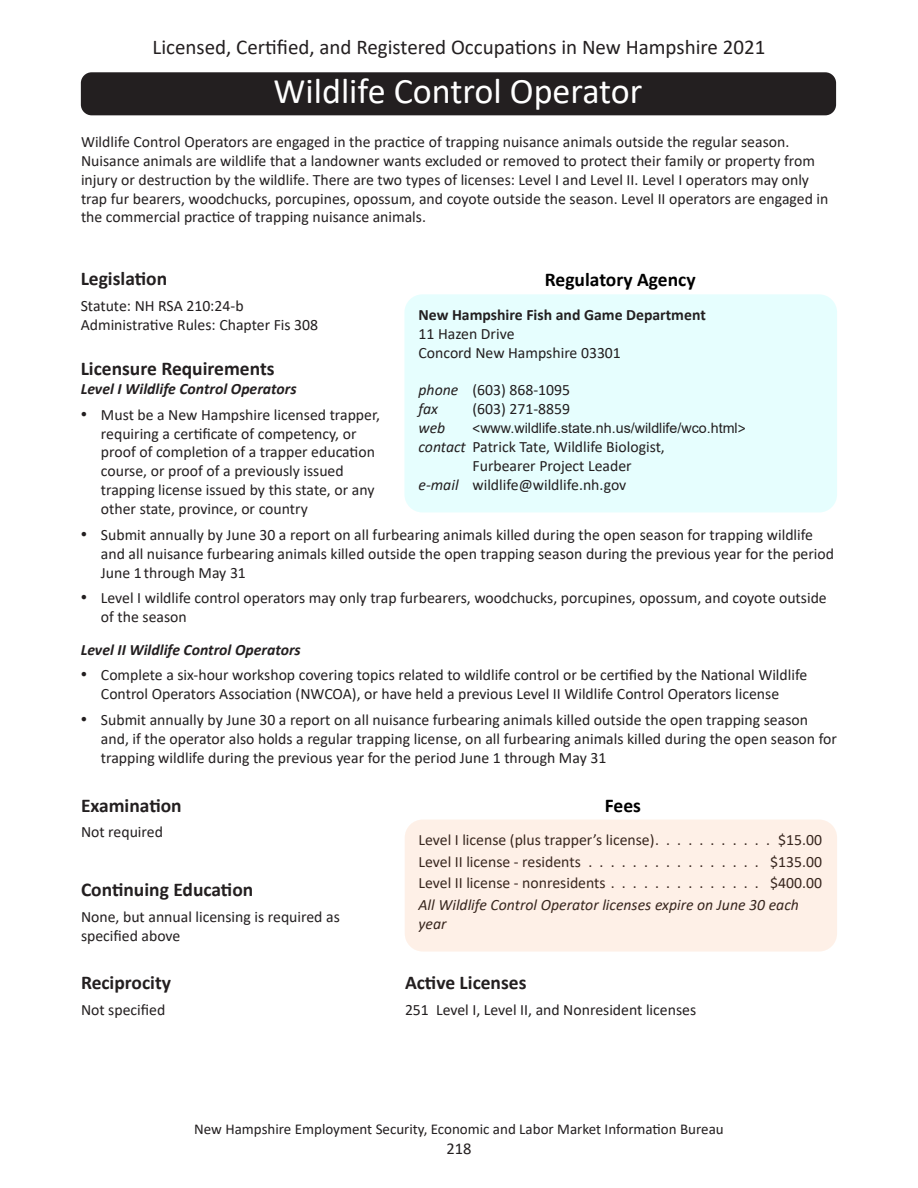
<style>
.page{position:relative;width:918px;height:1188px;background:#fff}
.page>*{position:absolute;margin:0;border:0;box-sizing:border-box;transform-origin:0 0}
.t1{font:36px "Calibri";color:#fff}
.t2{font:21px "Calibri";color:#231f20}
.t3{font:700 19.5px "Calibri";color:#231f20}
.t4{font:700 19.5px "Calibri";color:#000}
.t5{font:16.5px "Calibri";color:#231f20}
.t6{font:15.75px/18.9px "Calibri";color:#231f20}
.t7{font:italic 15.75px/18.9px "Calibri";color:#231f20}
.t8{font:italic 700 15.75px "Calibri";color:#231f20}
.t9{font:700 15.75px "Calibri";color:#231f20}
.t10{font:15px "Calibri";color:#231f20}
.t11{font:14.25px "Arial";color:#231f20}
.s1{font-style:italic}
.s2{font-family:"Calibri";font-size:15.75px}
.s3{font-family:"Times New Roman";font-size:18px}
</style>
<div class="page">
<div style="left:404px;top:294px;width:433px;height:219px;background:#e6fefe;border-radius:18px"></div>
<div style="left:405px;top:820px;width:432px;height:132px;background:#fef0e7;border-radius:18px"></div>
<div style="left:81px;top:72px;width:755px;height:43px;background:#231f20;border-radius:11px"></div>
<h2 class="t2" style="left:153px;top:32px;width:614px">Licensed, Certified, and Registered Occupations in New Hampshire 2021</h2>
<p class="t1" style="left:274px;top:66px;width:370px">Wildlife Control Operator</p>
<p class="t6" style="left:81px;top:132px;width:749px">Wildlife Control Operators are engaged in the practice of trapping nuisance animals outside the regular season.<br>Nuisance animals are wildlife that a landowner wants excluded or removed to protect their family or property from injury or destruction by the wildlife. There are two types of licenses: Level I and Level II. Level I operators may only trap fur bearers, woodchucks, porcupines, opossum, and coyote outside the season. Level II operators are engaged in the commercial practice of trapping nuisance animals.</p>
<p class="t3" style="left:81px;top:265px;width:88px">Legislation</p>
<p class="t6" style="left:81px;top:296px;width:164px">Statute: NH RSA 210:24-b</p>
<p class="t6" style="left:81px;top:314px;width:239px">Administrative Rules: Chapter Fis 308</p>
<p class="t4" style="left:545px;top:266px;width:152px">Regulatory Agency</p>
<p class="t9" style="left:418px;top:303px;width:289px">New Hampshire Fish and Game Department</p>
<p class="t6" style="left:418px;top:324px;width:98px">11 Hazen Drive</p>
<p class="t6" style="left:418px;top:343px;width:204px">Concord New Hampshire 03301</p>
<p class="t6" style="left:418px;top:380px;width:153px"><span class="s1">phone</span> (603) 868-1095</p>
<p class="t7" style="left:418px;top:399px;width:21px">fax</p>
<p class="t6" style="left:472px;top:399px;width:99px">(603) 271-8859</p>
<p class="t7" style="left:418px;top:418px;width:28px">web</p>
<p class="t11" style="left:472px;top:418px;width:275px"><span class="s2">&lt;</span>www.wildlife.state.nh.us/wildlife/wco.html<span class="s2">&gt;</span></p>
<p class="t6" style="left:473px;top:437px;width:194px;text-indent:-54px"><span class="s1">contact</span> Patrick Tate, Wildlife Biologist,<br>Furbearer Project Leader</p>
<p class="t6" style="left:418px;top:475px;width:209px"><span class="s1">e-mail</span> wildlife@wildlife.nh.gov</p>
<p class="t3" style="left:81px;top:355px;width:195px">Licensure Requirements</p>
<p class="t8" style="left:81px;top:378px;width:217px">Level I Wildlife Control Operators</p>
<p class="t6" style="left:101px;top:405px;width:281px;text-indent:-20px"><span class="s3">•</span> Must be a New Hampshire licensed trapper, requiring a certificate of competency, or proof of completion of a trapper education course, or proof of a previously issued trapping license issued by this state, or any other state, province, or country</p>
<p class="t6" style="left:101px;top:525px;width:735px;text-indent:-20px"><span class="s3">•</span> Submit annually by June 30 a report on all furbearing animals killed during the open season for trapping wildlife and all nuisance furbearing animals killed outside the open trapping season during the previous year for the period<br>June 1 through May 31</p>
<p class="t6" style="left:101px;top:588px;width:727px;text-indent:-20px"><span class="s3">•</span> Level I wildlife control operators may only trap furbearers, woodchucks, porcupines, opossum, and coyote outside of the season</p>
<p class="t8" style="left:81px;top:638px;width:222px">Level II Wildlife Control Operators</p>
<p class="t6" style="left:81px;top:665px;width:728px;text-align:center"><span class="s3">•</span> Complete a six-hour workshop covering topics related to wildlife control or be certified by the National Wildlife<br>Control Operators Association (NWCOA), or have held a previous Level II Wildlife Control Operators license</p>
<p class="t6" style="left:101px;top:710px;width:738px;text-indent:-20px"><span class="s3">•</span> Submit annually by June 30 a report on all nuisance furbearing animals killed outside the open trapping season and, if the operator also holds a regular trapping license, on all furbearing animals killed during the open season for trapping wildlife during the previous year for the period June 1 through May 31</p>
<p class="t3" style="left:81px;top:791px;width:102px">Examination</p>
<p class="t6" style="left:81px;top:822px;width:83px">Not required</p>
<p class="t3" style="left:81px;top:876px;width:174px">Continuing Education</p>
<p class="t6" style="left:81px;top:907px;width:260px">None, but annual licensing is required as specified above</p>
<p class="t3" style="left:81px;top:969px;width:92px">Reciprocity</p>
<p class="t6" style="left:81px;top:1000px;width:86px">Not specified</p>
<p class="t4" style="left:605px;top:792px;width:38px">Fees</p>
<p class="t6" style="left:418px;top:830px;width:405px">Level I license (plus trapper’s license) . . . . . . . . . . . $15.00</p>
<p class="t6" style="left:418px;top:852px;width:168px">Level II license - residents .................</p>
<p class="t6" style="left:770px;top:852px;width:53px">$135.00</p>
<p class="t6" style="left:418px;top:873px;width:192px">Level II license - nonresidents ...............</p>
<p class="t6" style="left:770px;top:873px;width:53px">$400.00</p>
<p class="t7" style="left:418px;top:894px;width:382px">All Wildlife Control Operator licenses expire on June 30 each year</p>
<p class="t3" style="left:405px;top:969px;width:123px">Active Licenses</p>
<p class="t6" style="left:405px;top:1000px;width:293px">251 Level I, Level II, and Nonresident licenses</p>
<p class="t10" style="left:194px;top:1119px;width:531px">New Hampshire Employment Security, Economic and Labor Market Information Bureau</p>
<p class="t5" style="left:446px;top:1137px;width:27px">218</p>
</div>
